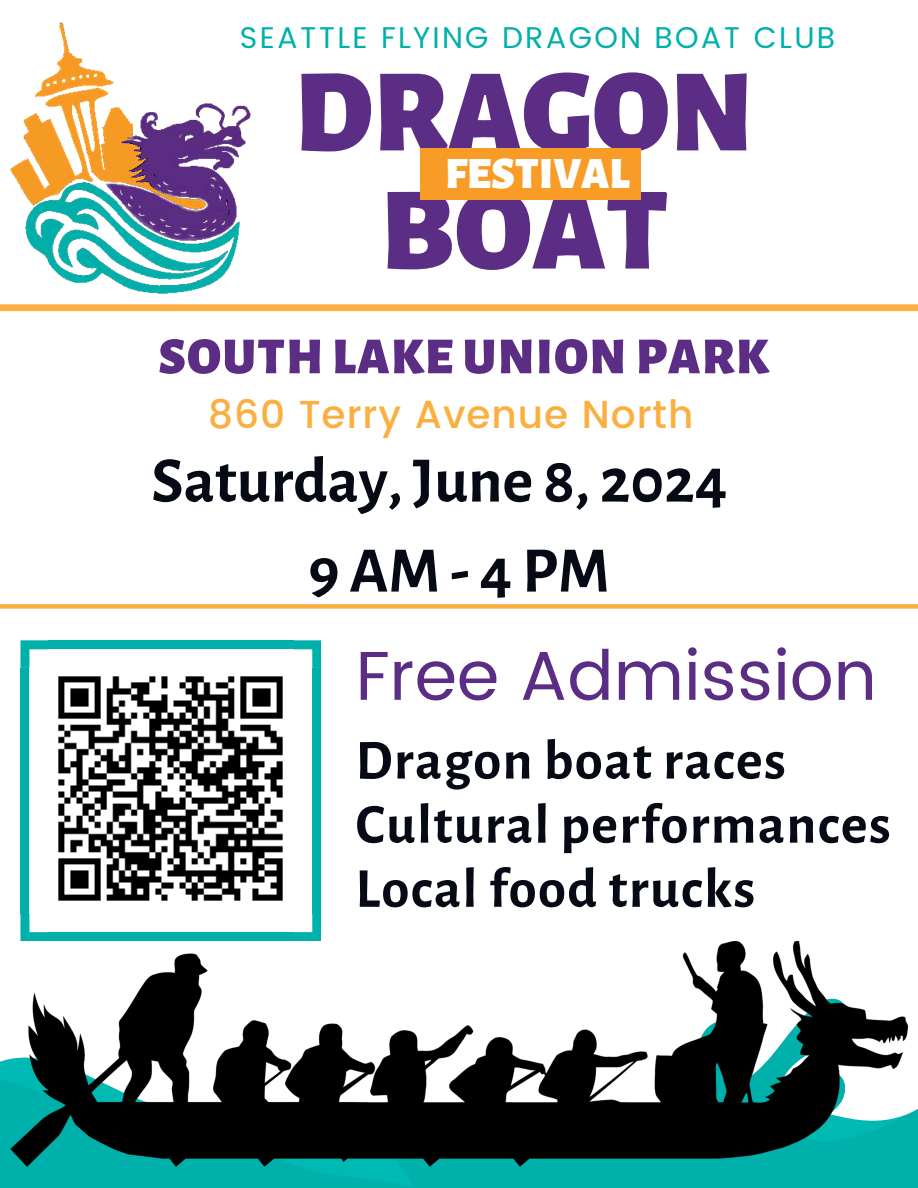
<style>
.page{position:relative;width:918px;height:1188px;background:#fff}
.page>*{position:absolute;margin:0;border:0;box-sizing:border-box;transform-origin:0 0}
.t1{font:900 118.35px/118.2px "Alegreya Sans";color:#5c2d84;text-align:center}
.t2{font:69px "Poppins";color:#5c2d84}
.t3{font:700 64.95px/90px "Alegreya Sans";color:#050a14}
.t4{font:700 56.55px/64.2px "Alegreya Sans";letter-spacing:.025em;color:#050a14}
.t5{font:900 51.9px "Alegreya Sans";letter-spacing:.025em;color:#5c2d84}
.t6{font:900 45.3px "Alegreya Sans";color:#fff}
.t7{font:500 39px "Poppins";letter-spacing:.025em;color:#faaf40}
.t8{font:30px "Poppins";letter-spacing:.075em;color:#00b0aa}
</style>
<div class="page">
<svg style="left:0;top:1079px;width:918px;height:109px;background:#07b2ac"></svg>
<div style="left:365px;top:1166px;width:484px;height:22px;background:#00b0aa"></div>
<div style="left:0;top:304px;width:918px;height:7px;background:#faaf40"></div>
<div style="left:420px;top:149px;width:221px;height:51px;background:#f89c27"></div>
<img style="left:0;top:22px;width:325px;height:290px">
<div style="left:312px;top:668px;width:9px;height:246px;background:#00b0aa"></div>
<div style="left:20px;top:668px;width:9px;height:246px;background:#00b0aa"></div>
<div style="left:48px;top:640px;width:246px;height:9px;background:#00b0aa"></div>
<div style="left:48px;top:932px;width:246px;height:9px;background:#00b0aa"></div>
<svg style="left:294px;top:640px;width:27px;height:28px"></svg>
<svg style="left:20px;top:640px;width:28px;height:28px"></svg>
<svg style="left:294px;top:914px;width:27px;height:27px"></svg>
<svg style="left:20px;top:914px;width:28px;height:27px"></svg>
<div style="left:0;top:604px;width:918px;height:5px;background:#faaf40"></div>
<img style="left:11px;top:941px;width:896px;height:225px">
<img style="left:35px;top:653px;width:272px;height:272px">
<h3 class="t8" style="left:240px;top:20px;width:597px">SEATTLE FLYING DRAGON BOAT CLUB</h3>
<p class="t1" style="left:294px;top:56px;width:461px">DRAGON<br>BOAT</p>
<h2 class="t6" style="left:445px;top:152px;width:187px">FESTIVAL</h2>
<p class="t5" style="left:158px;top:332px;width:612px">SOUTH LAKE UNION PARK</p>
<p class="t7" style="left:208px;top:391px;width:487px">860 Terry Avenue North</p>
<h5 class="t3" style="left:308px;top:437px;width:421px;text-indent:-157px">Saturday,June 8, 2024<br>9AM- 4PM</h5>
<h4 class="t2" style="left:356px;top:636px;width:523px">Free Admission</h4>
<p class="t4" style="left:356px;top:729px;width:537px">Dragon boat races<br>Cultural performances<br>Local food trucks</p>
</div>
